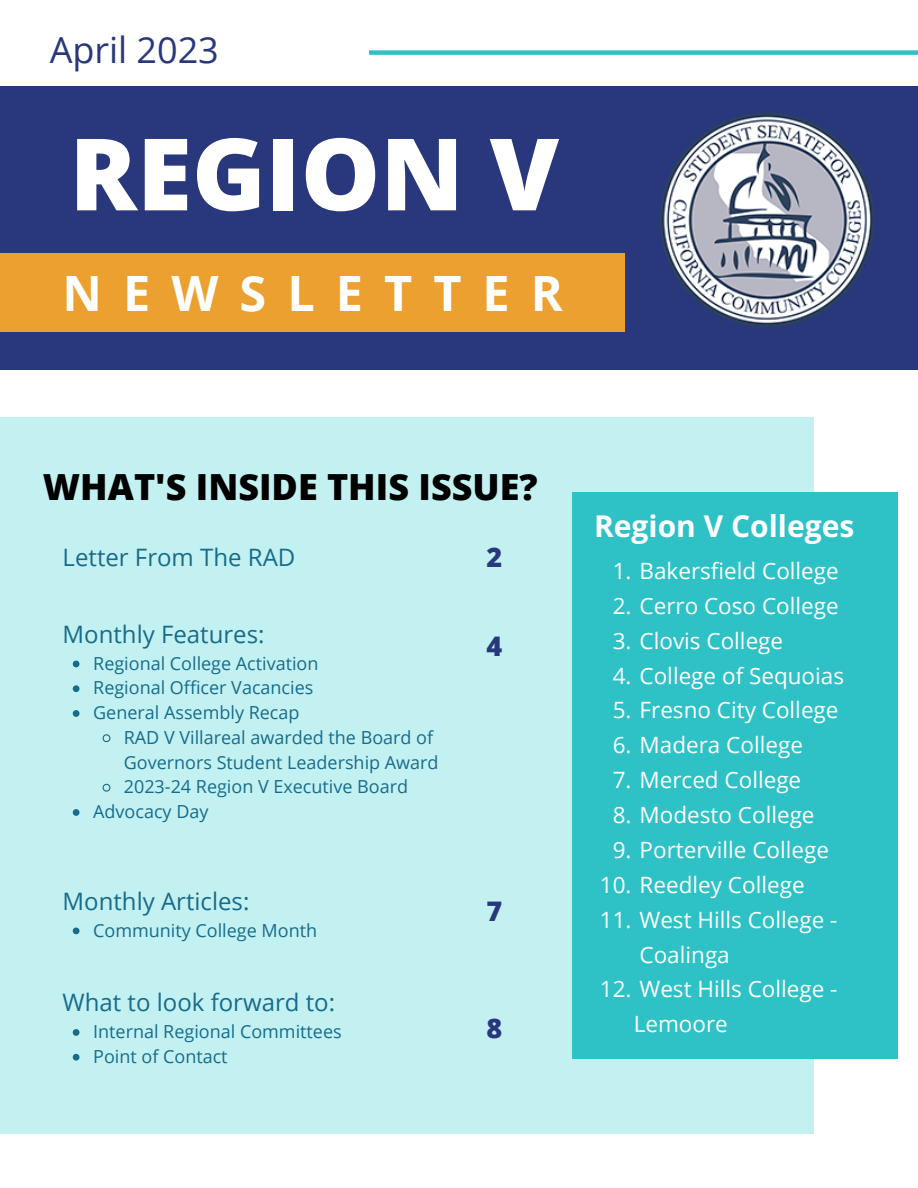
<style>
.page{position:relative;width:918px;height:1188px;background:#fff}
.page>*{position:absolute;margin:0;border:0;box-sizing:border-box;transform-origin:0 0}
.t1{font:800 99.9px "Open Sans";color:#fff}
.t2{font:700 48.6px "Open Sans";letter-spacing:.43em;color:#fff}
.t3{font:800 36px "Open Sans";color:#000}
.t4{font:36px "Open Sans";color:#29387d}
.t5{font:700 30px "Open Sans";color:#fff}
.t6{font:800 27px "Open Sans";color:#29387d}
.t7{font:24px "Open Sans";color:#176b8b}
.t8{font:22.5px/34.8px "Open Sans";color:#fff}
.t9{font:18px/24.8px "Open Sans";color:#176b8b}
</style>
<div class="page">
<div style="left:0;top:87px;width:918px;height:283px;background:#29387d"></div>
<div style="left:0;top:417px;width:813px;height:717px;background:#c3f1f2"></div>
<div style="left:572px;top:492px;width:325px;height:567px;background:#2ec2c6"></div>
<div style="left:0;top:253px;width:624px;height:78px;background:#eca030"></div>
<div style="left:369px;top:50px;width:549px;height:5px;background:#2ec2c6"></div>
<img style="left:660px;top:112px;width:215px;height:215px">
<svg style="left:73px;top:1029px;width:7px;height:7px"></svg>
<svg style="left:73px;top:1054px;width:7px;height:7px"></svg>
<svg style="left:73px;top:661px;width:7px;height:6px"></svg>
<svg style="left:73px;top:685px;width:7px;height:7px"></svg>
<svg style="left:73px;top:710px;width:7px;height:7px"></svg>
<svg style="left:102px;top:734px;width:9px;height:9px"></svg>
<svg style="left:102px;top:783px;width:9px;height:9px"></svg>
<svg style="left:73px;top:809px;width:7px;height:7px"></svg>
<svg style="left:73px;top:928px;width:7px;height:6px"></svg>
<h3 class="t4" style="left:50px;top:24px;width:171px">April 2023</h3>
<h1 class="t1" style="left:69px;top:104px;width:491px">REGION V</h1>
<h2 class="t2" style="left:63px;top:259px;width:502px">NEWSLETTER</h2>
<h3 class="t3" style="left:43px;top:462px;width:496px">WHAT'S INSIDE THIS ISSUE?</h3>
<h3 class="t7" style="left:63px;top:540px;width:234px">Letter From The RAD</h3>
<h3 class="t6" style="left:486px;top:538px;width:17px">2</h3>
<h3 class="t7" style="left:63px;top:617px;width:203px">Monthly Features:</h3>
<p class="t9" style="left:93px;top:650px;width:227px">Regional College Activation<br>Regional Officer Vacancies<br>General Assembly Recap</p>
<p class="t9" style="left:124px;top:724px;width:311px">RAD V Villareal awarded the Board of</p>
<p class="t9" style="left:124px;top:749px;width:316px">Governors Student Leadership Award</p>
<p class="t9" style="left:124px;top:774px;width:286px">2023-24 Region V Executive Board</p>
<p class="t9" style="left:93px;top:799px;width:117px">Advocacy Day</p>
<h3 class="t7" style="left:63px;top:884px;width:188px">Monthly Articles:</h3>
<p class="t9" style="left:93px;top:917px;width:225px">Community College Month</p>
<h3 class="t7" style="left:63px;top:985px;width:274px">What to look forward to:</h3>
<p class="t9" style="left:93px;top:1019px;width:250px">Internal Regional Committees<br>Point of Contact</p>
<h3 class="t6" style="left:486px;top:627px;width:17px">4</h3>
<h3 class="t6" style="left:486px;top:892px;width:17px">7</h3>
<h3 class="t6" style="left:486px;top:1009px;width:17px">8</h3>
<h3 class="t5" style="left:594px;top:505px;width:262px">Region V Colleges</h3>
<p class="t8" style="left:613px;top:553px;width:228px">1. Bakersfield College</p>
<p class="t8" style="left:613px;top:588px;width:228px">2. Cerro Coso College</p>
<p class="t8" style="left:613px;top:623px;width:172px">3. Clovis College</p>
<p class="t8" style="left:613px;top:657px;width:233px">4. College of Sequoias</p>
<p class="t8" style="left:613px;top:692px;width:227px">5. Fresno City College</p>
<p class="t8" style="left:613px;top:727px;width:192px">6. Madera College</p>
<p class="t8" style="left:613px;top:762px;width:190px">7. Merced College</p>
<p class="t8" style="left:613px;top:797px;width:203px">8. Modesto College</p>
<p class="t8" style="left:613px;top:832px;width:218px">9. Porterville College</p>
<p class="t8" style="left:600px;top:867px;width:206px">10. Reedley College</p>
<p class="t8" style="left:640px;top:902px;width:199px;text-indent:-40px">11. West Hills College -<br>Coalinga</p>
<p class="t8" style="left:634px;top:971px;width:205px;text-indent:-34px">12. West Hills College -<br>Lemoore</p>
</div>
